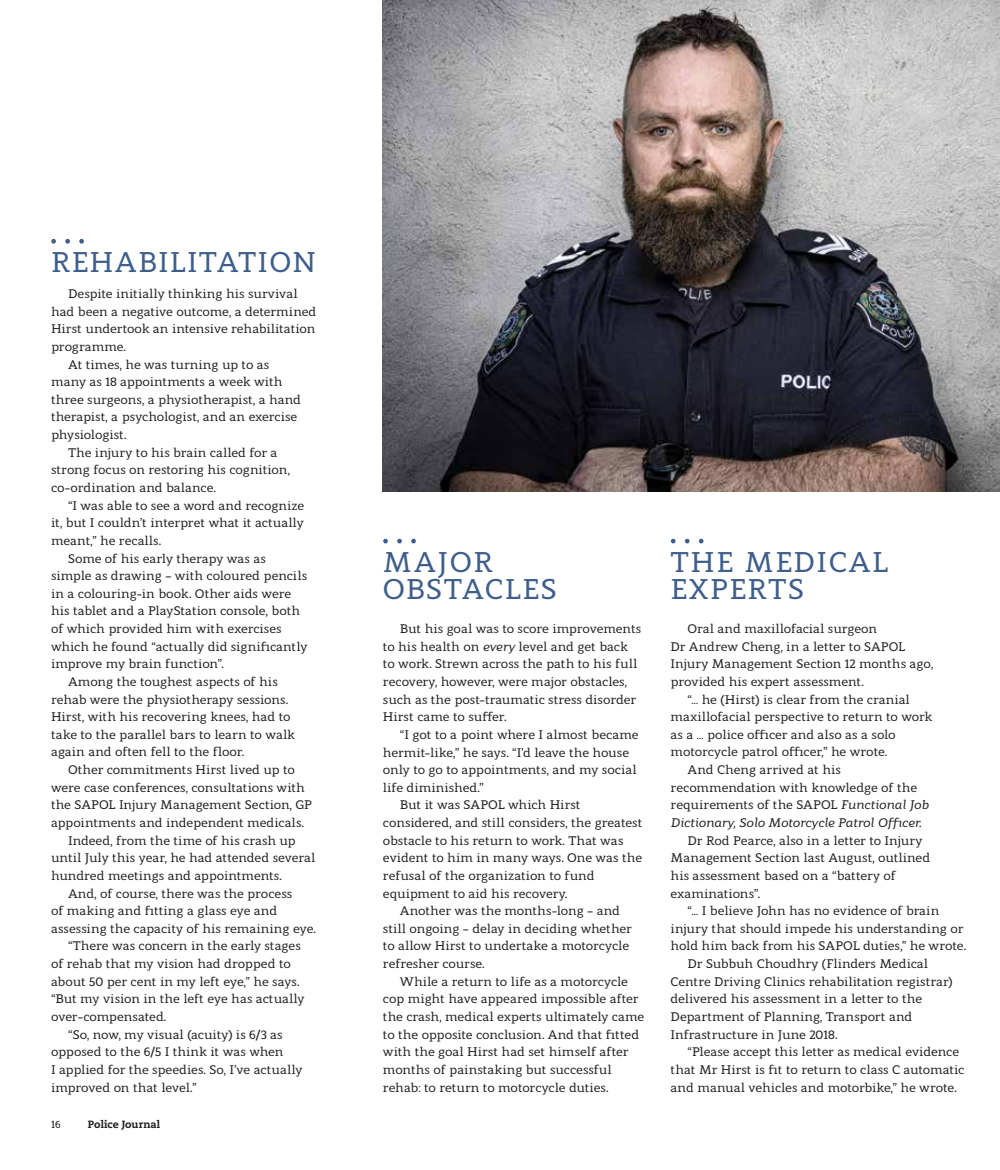
<style>
.page{position:relative;width:1000px;height:1170px;background:#fff}
.page>*{position:absolute;margin:0;border:0;box-sizing:border-box;transform-origin:0 0}
.t1{font:500 28.5px/27px "Modum";letter-spacing:.045em;color:#3e5e8b}
.t2{font:500 12.45px/17.7px "Modum";letter-spacing:-.01em;color:#231f20}
.t3{font:italic 500 12.45px "Modum";letter-spacing:-.025em;color:#231f20}
.t4{font:800 10.5px "Caecilia LT Std";color:#231f20}
.t5{font:500 10.5px "Modum";color:#231f20}
.s1{font-weight:700}
.s2{font-style:italic}
.s3{font-weight:700;font-style:normal}
</style>
<div class="page">
<svg style="left:51px;top:239px;width:5px;height:4px"></svg>
<svg style="left:65px;top:239px;width:5px;height:4px"></svg>
<svg style="left:79px;top:239px;width:5px;height:4px"></svg>
<svg style="left:383px;top:539px;width:5px;height:4px"></svg>
<svg style="left:397px;top:539px;width:5px;height:4px"></svg>
<svg style="left:411px;top:539px;width:5px;height:4px"></svg>
<svg style="left:670px;top:539px;width:5px;height:4px"></svg>
<svg style="left:684px;top:539px;width:5px;height:4px"></svg>
<svg style="left:698px;top:539px;width:5px;height:4px"></svg>
<img style="left:383px;top:0;width:616px;height:492px">
<h1 class="t1" style="left:51px;top:246px;width:267px">REHABILITATION</h1>
<p class="t2" style="left:68px;top:283px;width:231px">Despite initially thinking his survival</p>
<p class="t2" style="left:51px;top:301px;width:267px">had been a negative outcome, a determined</p>
<p class="t2" style="left:51px;top:319px;width:266px">Hirst undertook an intensive rehabilitation</p>
<p class="t2" style="left:51px;top:336px;width:77px">programme<span class="s1">.</span></p>
<p class="t2" style="left:68px;top:354px;width:203px">At times, he was turning up to as</p>
<p class="t2" style="left:51px;top:371px;width:233px">many as 18 appointments a week with</p>
<p class="t2" style="left:51px;top:389px;width:251px">three surgeons, a physiotherapist, a hand</p>
<p class="t2" style="left:51px;top:407px;width:248px">therapist, a psychologist, and an exercise</p>
<p class="t2" style="left:51px;top:424px;width:77px">physiologist<span class="s1">.</span></p>
<p class="t2" style="left:68px;top:442px;width:211px">The injury to his brain called for a</p>
<p class="t2" style="left:51px;top:460px;width:240px">strong focus on restoring his cognition,</p>
<p class="t2" style="left:51px;top:477px;width:166px">co-ordination and balance<span class="s1">.</span></p>
<p class="t2" style="left:68px;top:495px;width:238px">“I was able to see a word and recognize</p>
<p class="t2" style="left:51px;top:512px;width:254px">it, but I couldn’t interpret what it actually</p>
<p class="t2" style="left:51px;top:530px;width:112px">meant,” he recalls<span class="s1">.</span></p>
<p class="t2" style="left:68px;top:548px;width:199px">Some of his early therapy was as</p>
<p class="t2" style="left:51px;top:565px;width:257px">simple as drawing – with coloured pencils</p>
<p class="t2" style="left:51px;top:583px;width:241px">in a colouring-in book<span class="s1">.</span> Other aids were</p>
<p class="t2" style="left:51px;top:601px;width:251px">his tablet and a PlayStation console, both</p>
<p class="t2" style="left:51px;top:618px;width:232px">of which provided him with exercises</p>
<p class="t2" style="left:51px;top:636px;width:258px">which he found “actually did significantly</p>
<p class="t2" style="left:51px;top:653px;width:174px">improve my brain function”<span class="s1">.</span></p>
<p class="t2" style="left:68px;top:671px;width:211px">Among the toughest aspects of his</p>
<p class="t2" style="left:51px;top:689px;width:239px">rehab were the physiotherapy sessions<span class="s1">.</span></p>
<p class="t2" style="left:51px;top:706px;width:241px">Hirst, with his recovering knees, had to</p>
<p class="t2" style="left:51px;top:724px;width:245px">take to the parallel bars to learn to walk</p>
<p class="t2" style="left:51px;top:742px;width:195px">again and often fell to the floor<span class="s1">.</span></p>
<p class="t2" style="left:68px;top:759px;width:228px">Other commitments Hirst lived up to</p>
<p class="t2" style="left:51px;top:777px;width:255px">were case conferences, consultations with</p>
<p class="t2" style="left:51px;top:794px;width:263px">the SAPOL Injury Management Section, GP</p>
<p class="t2" style="left:51px;top:812px;width:254px">appointments and independent medicals<span class="s1">.</span></p>
<p class="t2" style="left:68px;top:830px;width:229px">Indeed, from the time of his crash up</p>
<p class="t2" style="left:51px;top:847px;width:266px">until July this year, he had attended several</p>
<p class="t2" style="left:51px;top:865px;width:232px">hundred meetings and appointments<span class="s1">.</span></p>
<p class="t2" style="left:68px;top:883px;width:226px">And, of course, there was the process</p>
<p class="t2" style="left:51px;top:900px;width:228px">of making and fitting a glass eye and</p>
<p class="t2" style="left:51px;top:918px;width:266px">assessing the capacity of his remaining eye<span class="s1">.</span></p>
<p class="t2" style="left:68px;top:935px;width:234px">“There was concern in the early stages</p>
<p class="t2" style="left:51px;top:953px;width:241px">of rehab that my vision had dropped to</p>
<p class="t2" style="left:51px;top:971px;width:250px">about 50 per cent in my left eye,” he says<span class="s1">.</span></p>
<p class="t2" style="left:51px;top:988px;width:255px">“But my vision in the left eye has actually</p>
<p class="t2" style="left:51px;top:1006px;width:117px">over-compensated<span class="s1">.</span></p>
<p class="t2" style="left:68px;top:1024px;width:216px">“So, now, my visual (acuity) is 6/3 as</p>
<p class="t2" style="left:51px;top:1041px;width:234px">opposed to the 6/5 I think it was when</p>
<p class="t2" style="left:51px;top:1059px;width:253px">I applied for the speedies<span class="s1">.</span> So, I’ve actually</p>
<p class="t2" style="left:51px;top:1076px;width:147px">improved on that level<span class="s1">.</span>”</p>
<p class="t5" style="left:51px;top:1115px;width:11px">16</p>
<p class="t4" style="left:88px;top:1117px;width:74px">Police Journal</p>
<h1 class="t1" style="left:383px;top:545px;width:175px">MAJOR<br>OBSTACLES</h1>
<p class="t2" style="left:383px;top:618px;width:260px;text-indent:17px">But his goal was to score improvements to his health on <span class="s2">every</span> level and get back to work<span class="s1">.</span> Strewn across the path to his full recovery, however, were major obstacles, such as the post-traumatic stress disorder Hirst came to suffer<span class="s1">.</span></p>
<p class="t2" style="left:400px;top:724px;width:240px">“I got to a point where I almost became</p>
<p class="t2" style="left:383px;top:742px;width:247px">hermit-like,” he says<span class="s1">.</span> “I’d leave the house</p>
<p class="t2" style="left:383px;top:759px;width:255px">only to go to appointments, and my social</p>
<p class="t2" style="left:383px;top:777px;width:102px">life diminished<span class="s1">.</span>”</p>
<p class="t2" style="left:400px;top:794px;width:182px">But it was SAPOL which Hirst</p>
<p class="t2" style="left:383px;top:812px;width:261px">considered, and still considers, the greatest</p>
<p class="t2" style="left:383px;top:830px;width:242px">obstacle to his return to work<span class="s1">.</span> That was</p>
<p class="t2" style="left:383px;top:847px;width:261px">evident to him in many ways<span class="s1">.</span> One was the</p>
<p class="t2" style="left:383px;top:865px;width:213px">refusal of the organization to fund</p>
<p class="t2" style="left:383px;top:883px;width:186px">equipment to aid his recovery<span class="s1">.</span></p>
<p class="t2" style="left:400px;top:900px;width:221px">Another was the months-long – and</p>
<p class="t2" style="left:383px;top:918px;width:250px">still ongoing – delay in deciding whether</p>
<p class="t2" style="left:383px;top:935px;width:247px">to allow Hirst to undertake a motorcycle</p>
<p class="t2" style="left:383px;top:953px;width:103px">refresher course<span class="s1">.</span></p>
<p class="t2" style="left:400px;top:971px;width:229px">While a return to life as a motorcycle</p>
<p class="t2" style="left:383px;top:988px;width:257px">cop might have appeared impossible after</p>
<p class="t2" style="left:383px;top:1006px;width:263px">the crash, medical experts ultimately came</p>
<p class="t2" style="left:383px;top:1024px;width:258px">to the opposite conclusion<span class="s1">.</span> And that fitted</p>
<p class="t2" style="left:383px;top:1041px;width:247px">with the goal Hirst had set himself after</p>
<p class="t2" style="left:383px;top:1059px;width:230px">months of painstaking but successful</p>
<p class="t2" style="left:383px;top:1076px;width:227px">rehab: to return to motorcycle duties<span class="s1">.</span></p>
<h1 class="t1" style="left:670px;top:545px;width:219px">THE MEDICAL<br>EXPERTS</h1>
<p class="t2" style="left:687px;top:618px;width:191px">Oral and maxillofacial surgeon</p>
<p class="t2" style="left:670px;top:636px;width:236px">Dr Andrew Cheng, in a letter to SAPOL</p>
<p class="t2" style="left:670px;top:653px;width:264px">Injury Management Section 12 months ago,</p>
<p class="t2" style="left:670px;top:671px;width:195px">provided his expert assessment<span class="s1">.</span></p>
<p class="t2" style="left:687px;top:689px;width:224px">“… he (Hirst) is clear from the cranial</p>
<p class="t2" style="left:670px;top:706px;width:263px">maxillofacial perspective to return to work</p>
<p class="t2" style="left:670px;top:724px;width:226px">as a … police officer and also as a solo</p>
<p class="t2" style="left:670px;top:742px;width:218px">motorcycle patrol officer,” he wrote<span class="s1">.</span></p>
<p class="t2" style="left:687px;top:759px;width:155px">And Cheng arrived at his</p>
<p class="t2" style="left:670px;top:777px;width:248px">recommendation with knowledge of the</p>
<p class="t2" style="left:670px;top:794px;width:259px">requirements of the SAPOL <span class="s2">Functional Job</span></p>
<p class="t3" style="left:670px;top:812px;width:252px">Dictionary, Solo Motorcycle Patrol Officer<span class="s3">.</span></p>
<p class="t2" style="left:687px;top:830px;width:236px">Dr Rod Pearce, also in a letter to Injury</p>
<p class="t2" style="left:670px;top:847px;width:261px">Management Section last August, outlined</p>
<p class="t2" style="left:670px;top:865px;width:227px">his assessment based on a “battery of</p>
<p class="t2" style="left:670px;top:883px;width:91px">examinations”<span class="s1">.</span></p>
<p class="t2" style="left:687px;top:900px;width:253px">“… I believe John has no evidence of brain</p>
<p class="t2" style="left:670px;top:918px;width:294px">injury that should impede his understanding or</p>
<p class="t2" style="left:670px;top:935px;width:297px">hold him back from his SAPOL duties,” he wrote<span class="s1">.</span></p>
<p class="t2" style="left:687px;top:953px;width:242px">Dr Subbuh Choudhry (Flinders Medical</p>
<p class="t2" style="left:670px;top:971px;width:283px">Centre Driving Clinics rehabilitation registrar)</p>
<p class="t2" style="left:670px;top:988px;width:253px">delivered his assessment in a letter to the</p>
<p class="t2" style="left:670px;top:1006px;width:243px">Department of Planning, Transport and</p>
<p class="t2" style="left:670px;top:1024px;width:168px">Infrastructure in June 2018<span class="s1">.</span></p>
<p class="t2" style="left:687px;top:1041px;width:273px">“Please accept this letter as medical evidence</p>
<p class="t2" style="left:670px;top:1059px;width:295px">that Mr Hirst is fit to return to class C automatic</p>
<p class="t2" style="left:670px;top:1076px;width:288px">and manual vehicles and motorbike,” he wrote<span class="s1">.</span></p>
</div>
